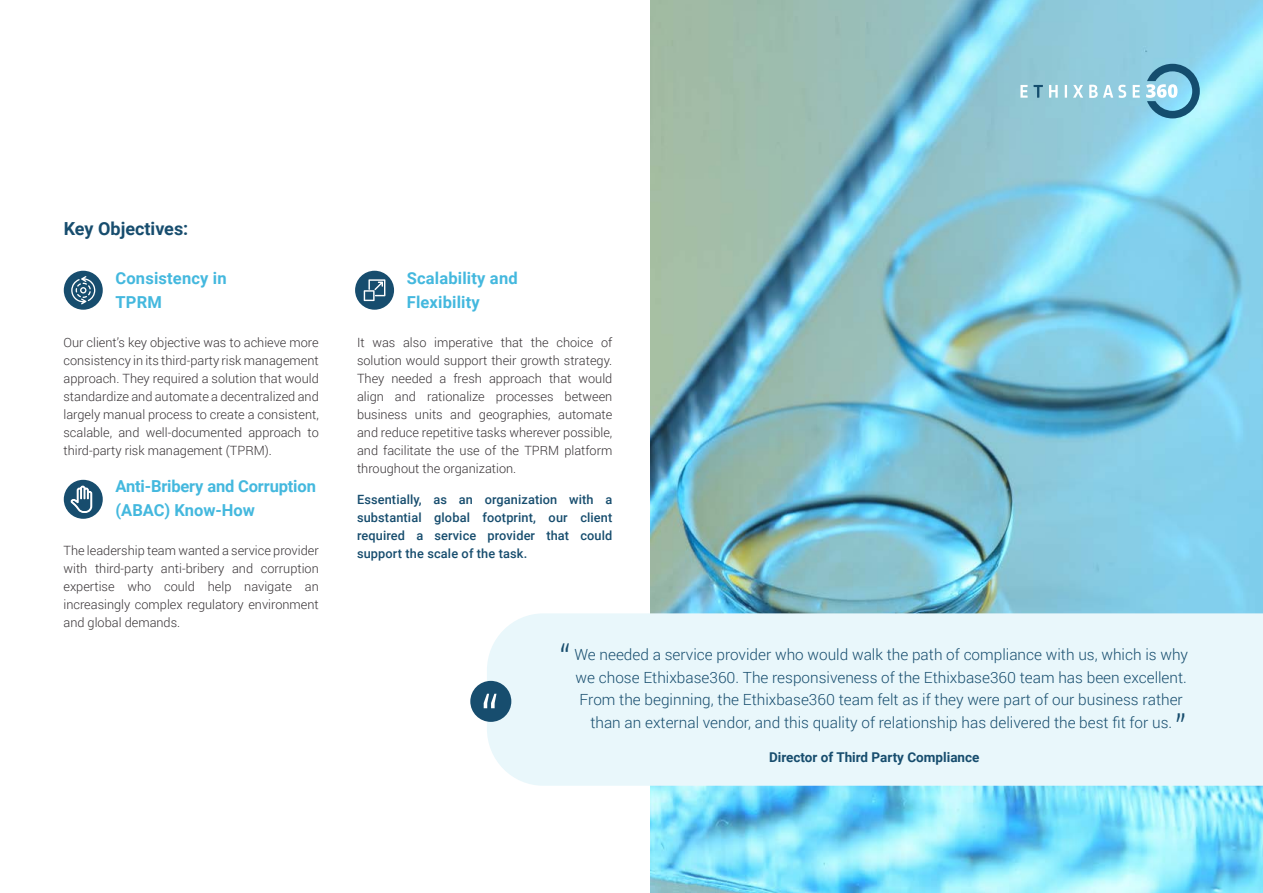
<style>
.page{position:relative;width:1263px;height:893px;background:#fff}
.page>*{position:absolute;margin:0;border:0;box-sizing:border-box;transform-origin:0 0}
.t1{font:300 61.2px "Roboto";color:#fff}
.t2{font:300 36.15px "Roboto";color:#174d6e}
.t3{font:700 18px "Roboto";color:#174d6e}
.t4{font:700 16.5px/24px "Roboto";letter-spacing:.01em;color:#44b8de}
.t5{font:700 16.5px/24px "Roboto";letter-spacing:-.01em;color:#44b8de}
.t6{font:300 15.3px/22.6px "Roboto";color:#174d6e;text-align:center}
.t7{font:700 13.5px "Roboto";color:#174d6e}
.t8{font:300 12.75px/18px "Roboto";color:#383336;text-align:justify}
.t9{font:500 12.75px/18px "Roboto";letter-spacing:.01em;color:#174d6e;text-align:justify}
</style>
<div class="page">
<img style="left:651px;top:0;width:612px;height:893px">
<div style="left:487px;top:613px;width:776px;height:173px;background:#e9f7fb"></div>
<svg style="left:1020px;top:85px;width:7px;height:13px"></svg>
<svg style="left:1033px;top:85px;width:10px;height:13px"></svg>
<svg style="left:1049px;top:85px;width:9px;height:13px"></svg>
<svg style="left:1065px;top:85px;width:2px;height:13px"></svg>
<svg style="left:1073px;top:85px;width:10px;height:13px"></svg>
<svg style="left:1089px;top:85px;width:37px;height:13px"></svg>
<svg style="left:1133px;top:85px;width:7px;height:13px"></svg>
<svg style="left:1146px;top:64px;width:54px;height:54px;background:#71adc6"></svg>
<div style="left:64px;top:271px;width:39px;height:39px;background:#174d6e;border-radius:50%"></div>
<div style="left:355px;top:271px;width:39px;height:39px;background:#174d6e;border-radius:50%"></div>
<svg style="left:364px;top:279px;width:21px;height:22px"></svg>
<div style="left:64px;top:480px;width:39px;height:39px;background:#174d6e;border-radius:50%"></div>
<svg style="left:70px;top:486px;width:22px;height:27px"></svg>
<svg style="left:71px;top:276px;width:24px;height:28px"></svg>
<div style="left:470px;top:681px;width:41px;height:41px;background:#174d6e;border-radius:50%"></div>
<h3 class="t3" style="left:64px;top:216px;width:126px">Key Objectives:</h3>
<p class="t4" style="left:116px;top:265px;width:113px">Consistency in<br>TPRM</p>
<p class="t8" style="left:63px;top:333px;width:257px">Our client’s key objective was to achieve more consistency in its third-party risk management approach. They required a solution that would standardize and automate a decentralized and largely manual process to create a consistent, scalable, and well-documented approach to third-party risk management (TPRM).</p>
<p class="t5" style="left:116px;top:473px;width:202px">Anti-Bribery and Corruption (ABAC) Know-How</p>
<p class="t8" style="left:63px;top:541px;width:257px">The leadership team wanted a service provider with third-party anti-bribery and corruption expertise who could help navigate an increasingly complex regulatory environment and global demands.</p>
<p class="t4" style="left:407px;top:265px;width:112px">Scalability and<br>Flexibility</p>
<p class="t8" style="left:357px;top:333px;width:257px">It was also imperative that the choice of solution would support their growth strategy.<br>They needed a fresh approach that would align and rationalize processes between business units and geographies, automate and reduce repetitive tasks wherever possible, and facilitate the use of the TPRM platform throughout the organization.</p>
<p class="t9" style="left:357px;top:490px;width:257px">Essentially, as an organization with a substantial global footprint, our client required a service provider that could support the scale of the task.</p>
<h1 class="t1" style="left:481px;top:676px;width:20px">“</h1>
<h2 class="t2" style="left:560px;top:633px;width:12px">“</h2>
<p class="t6" style="left:574px;top:643px;width:615px">We needed a service provider who would walk the path of compliance with us, which is why we chose Ethixbase360. The responsiveness of the Ethixbase360 team has been excellent.<br>From the beginning, the Ethixbase360 team felt as if they were part of our business rather than an external vendor, and this quality of relationship has delivered the best fit for us.</p>
<h2 class="t2" style="left:1175px;top:703px;width:12px">”</h2>
<p class="t7" style="left:769px;top:748px;width:212px">Director of Third Party Compliance</p>
</div>
